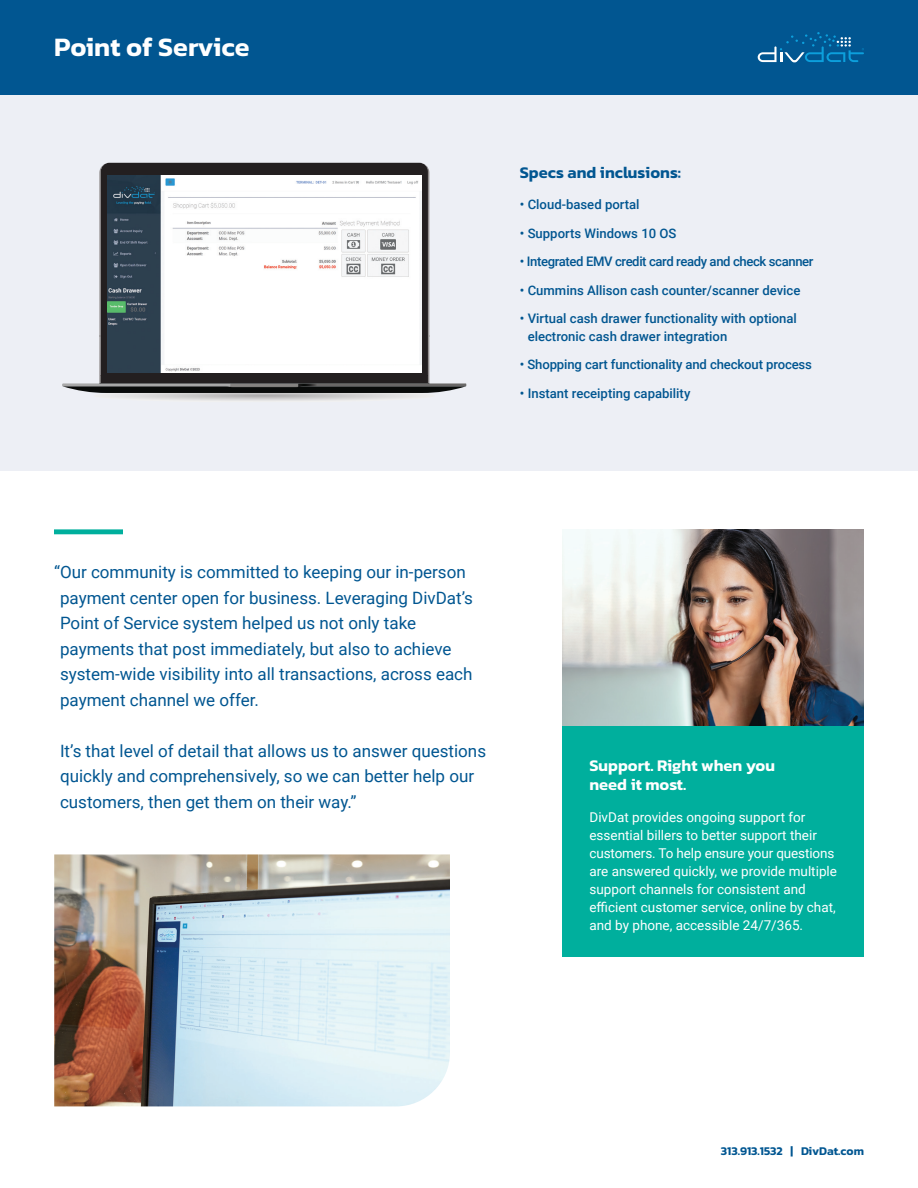
<style>
.page{position:relative;width:918px;height:1188px;background:#fff}
.page>*{position:absolute;margin:0;border:0;box-sizing:border-box;transform-origin:0 0}
.t1{font:600 27px "Kanit";color:#fff}
.t2{font:16.95px/25.5px "Roboto";color:#015691}
.t3{font:600 16.5px/19.5px "Kanit";color:#fff}
.t4{font:600 16.5px "Kanit";color:#015691}
.t5{font:13.5px/18px "Roboto";color:#fff}
.t6{font:500 13.2px/17.7px "Roboto";color:#015691}
.t7{font:500 13.2px "Roboto";letter-spacing:-.03em;color:#015691}
.t8{font:600 12px "Kanit";color:#015691}
</style>
<div class="page">
<div style="left:0;top:94px;width:918px;height:377px;background:#edeff5"></div>
<div style="left:0;top:0;width:918px;height:94px;background:#015691"></div>
<svg style="left:758px;top:32px;width:106px;height:30px"></svg>
<svg style="left:63px;top:383px;width:403px;height:15px;background:#717272"></svg>
<svg style="left:99px;top:167px;width:330px;height:216px;background:#3d393b"></svg>
<svg style="left:101px;top:163px;width:327px;height:213px;background:#302d2f"></svg>
<img style="left:108px;top:175px;width:313px;height:197px">
<img style="left:54px;top:854px;width:396px;height:252px">
<div style="left:562px;top:726px;width:302px;height:231px;background:#00af9d"></div>
<img style="left:562px;top:529px;width:302px;height:197px">
<div style="left:54px;top:529px;width:69px;height:5px;background:#00af9d"></div>
<p class="t1" style="left:54px;top:26px;width:197px">Point of Service</p>
<p class="t4" style="left:520px;top:160px;width:163px">Specs and inclusions:</p>
<p class="t6" style="left:520px;top:195px;width:121px">• Cloud-based portal</p>
<p class="t6" style="left:520px;top:224px;width:158px">• Supports Windows 10 OS</p>
<p class="t7" style="left:520px;top:252px;width:295px">• Integrated EMV credit card ready and check scanner</p>
<p class="t6" style="left:520px;top:281px;width:282px">• Cummins Allison cash counter/scanner device</p>
<p class="t6" style="left:528px;top:309px;width:271px;text-indent:-8px">• Virtual cash drawer functionality with optional electronic cash drawer integration</p>
<p class="t6" style="left:520px;top:355px;width:294px">• Shopping cart functionality and checkout process</p>
<p class="t6" style="left:520px;top:384px;width:172px">• Instant receipting capability</p>
<p class="t2" style="left:60px;top:559px;width:415px;text-indent:-6px">“Our community is committed to keeping our in-person payment center open for business. Leveraging DivDat’s Point of Service system helped us not only take payments that post immediately, but also to achieve system-wide visibility into all transactions, across each payment channel we offer.</p>
<p class="t2" style="left:60px;top:737px;width:428px">It’s that level of detail that allows us to answer questions quickly and comprehensively, so we can better help our customers, then get them on their way.”</p>
<p class="t3" style="left:590px;top:755px;width:187px">Support. Right when you need it most.</p>
<p class="t5" style="left:590px;top:807px;width:249px">DivDat provides ongoing support for essential billers to better support their customers. To help ensure your questions are answered quickly, we provide multiple support channels for consistent and efficient customer service, online by chat, and by phone, accessible 24/7/365.</p>
<p class="t8" style="left:721px;top:1142px;width:145px">313.913.1532 | DivDat.com</p>
</div>
